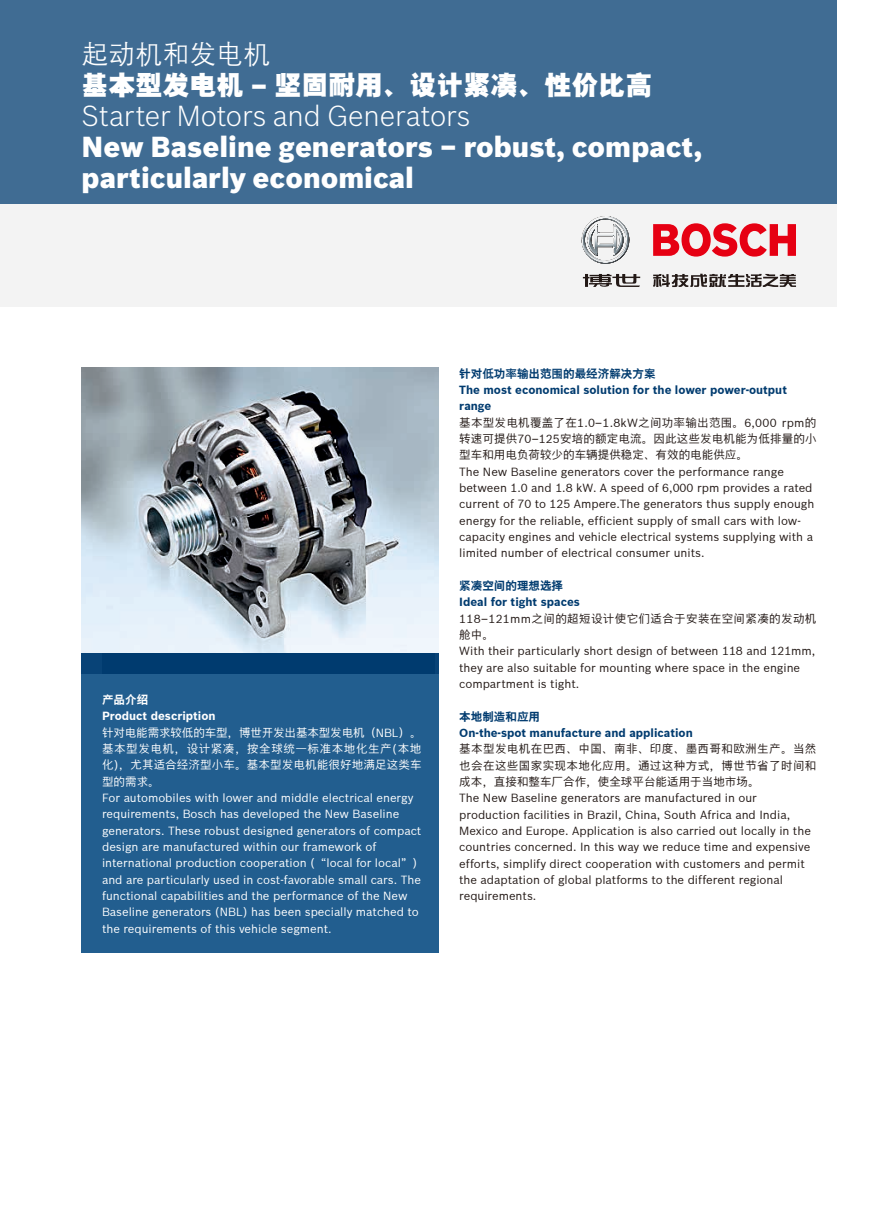
<style>
.page{position:relative;width:893px;height:1212px;background:#fff}
.page>*{position:absolute;margin:0;border:0;box-sizing:border-box;transform-origin:0 0}
.D标题18{font:900 28.35px/30.6px "Bosch Sans";color:#fff}
.D标题18-2{font:300 28.35px "Bosch Sans";color:#fff}
.D标题18-3{font:27px "H Yb 0 gj";color:#fff}
.D标题18-4{font:27px "H Yg 2 gj";color:#fff}
._2正文7_7{font:11.55px/16.4px "Bosch Sans CHS";color:#231916}
._2正文7_7-2{font:11.55px/16.4px "Bosch Sans CHS";color:#fff;text-align:justify}
._2正文7_7-3{font:700 11.55px/16.4px "Bosch Sans CHS";color:#003b6f}
._2正文7_7-4{font:11.55px/16.4px "Bosch Sans CHS";letter-spacing:.03em;color:#231916}
._2正文7_7-5{font:700 11.55px "Bosch Sans CHS";color:#fff}
.s1{font-family:"Bosch Sans";font-weight:900;font-size:28.35px}
</style>
<div class="page">
<div style="left:0;top:0;width:837px;height:204px;background:#406c93"></div>
<div style="left:0;top:204px;width:837px;height:102px;background:#f3f3f3"></div>
<svg style="left:582px;top:216px;width:47px;height:48px"></svg>
<svg style="left:653px;top:223px;width:143px;height:34px"></svg>
<svg style="left:583px;top:274px;width:57px;height:13px"></svg>
<svg style="left:653px;top:274px;width:143px;height:13px"></svg>
<img style="left:82px;top:367px;width:357px;height:286px">
<div style="left:82px;top:653px;width:357px;height:299px;background:#225e8f"></div>
<div style="left:82px;top:653px;width:357px;height:21px;background:#084377"></div>
<div style="left:102px;top:653px;width:333px;height:21px;background:#003b6f"></div>
<p class="D标题18-4" style="left:82px;top:41px;width:190px">起动机和发电机</p>
<p class="D标题18-3" style="left:82px;top:72px;width:572px">基本型发电机 <span class="s1">–</span> 坚固耐用、设计紧凑、性价比高</p>
<p class="D标题18-2" style="left:82px;top:98px;width:391px">Starter Motors and Generators</p>
<p class="D标题18" style="left:82px;top:132px;width:622px">New Baseline generators – robust, compact, particularly economical</p>
<p class="_2正文7_7-5" style="left:102px;top:691px;width:48px">产品介绍</p>
<p class="_2正文7_7-5" style="left:102px;top:707px;width:115px">Product description</p>
<p class="_2正文7_7-2" style="left:102px;top:724px;width:321px">针对电能需求较低的车型，博世开发出基本型发电机（NBL）。基本型发电机，设计紧凑，按全球统一标准本地化生产(本地化)，尤其适合经济型小车。基本型发电机能很好地满足这类车型的需求。</p>
<p class="_2正文7_7-2" style="left:102px;top:789px;width:321px;text-align:left">For automobiles with lower and middle electrical energy requirements, Bosch has developed the New Baseline generators. These robust designed generators of compact design are manufactured within our framework of international production cooperation (“local for local”) and are particularly used in cost-favorable small cars. The functional capabilities and the performance of the New Baseline generators (NBL) has been specially matched to the requirements of this vehicle segment.</p>
<p class="_2正文7_7-3" style="left:459px;top:365px;width:198px">针对低功率输出范围的最经济解决方案</p>
<p class="_2正文7_7-3" style="left:459px;top:381px;width:329px">The most economical solution for the lower power-output range</p>
<p class="_2正文7_7" style="left:459px;top:414px;width:359px;text-align:justify">基本型发电机覆盖了在1.0–1.8kW之间功率输出范围。6,000 rpm的转速可提供70–125安培的额定电流。因此这些发电机能为低排量的小型车和用电负荷较少的车辆提供稳定、有效的电能供应。</p>
<p class="_2正文7_7" style="left:459px;top:463px;width:357px">The New Baseline generators cover the performance range between 1.0 and 1.8 kW. A speed of 6,000 rpm provides a rated current of 70 to 125 Ampere.The generators thus supply enough energy for the reliable, efficient supply of small cars with low&shy;capacity engines and vehicle electrical systems supplying with a limited number of electrical consumer units.</p>
<p class="_2正文7_7-3" style="left:459px;top:577px;width:105px">紧凑空间的理想选择</p>
<p class="_2正文7_7-3" style="left:459px;top:593px;width:122px">Ideal for tight spaces</p>
<p class="_2正文7_7-4" style="left:459px;top:610px;width:359px">118–121mm之间的超短设计使它们适合于安装在空间紧凑的发动机舱中。</p>
<p class="_2正文7_7" style="left:459px;top:643px;width:358px">With their particularly short design of between 118 and 121mm, they are also suitable for mounting where space in the engine compartment is tight.</p>
<p class="_2正文7_7-3" style="left:459px;top:708px;width:82px">本地制造和应用</p>
<p class="_2正文7_7-3" style="left:459px;top:724px;width:235px">On-the-spot manufacture and application</p>
<p class="_2正文7_7" style="left:459px;top:741px;width:359px;text-align:justify">基本型发电机在巴西、中国、南非、印度、墨西哥和欧洲生产。当然也会在这些国家实现本地化应用。通过这种方式，博世节省了时间和成本，直接和整车厂合作，使全球平台能适用于当地市场。</p>
<p class="_2正文7_7" style="left:459px;top:790px;width:353px">The New Baseline generators are manufactured in our production facilities in Brazil, China, South Africa and India, Mexico and Europe. Application is also carried out locally in the countries concerned. In this way we reduce time and expensive efforts, simplify direct cooperation with customers and permit the adaptation of global platforms to the different regional requirements.</p>
</div>
